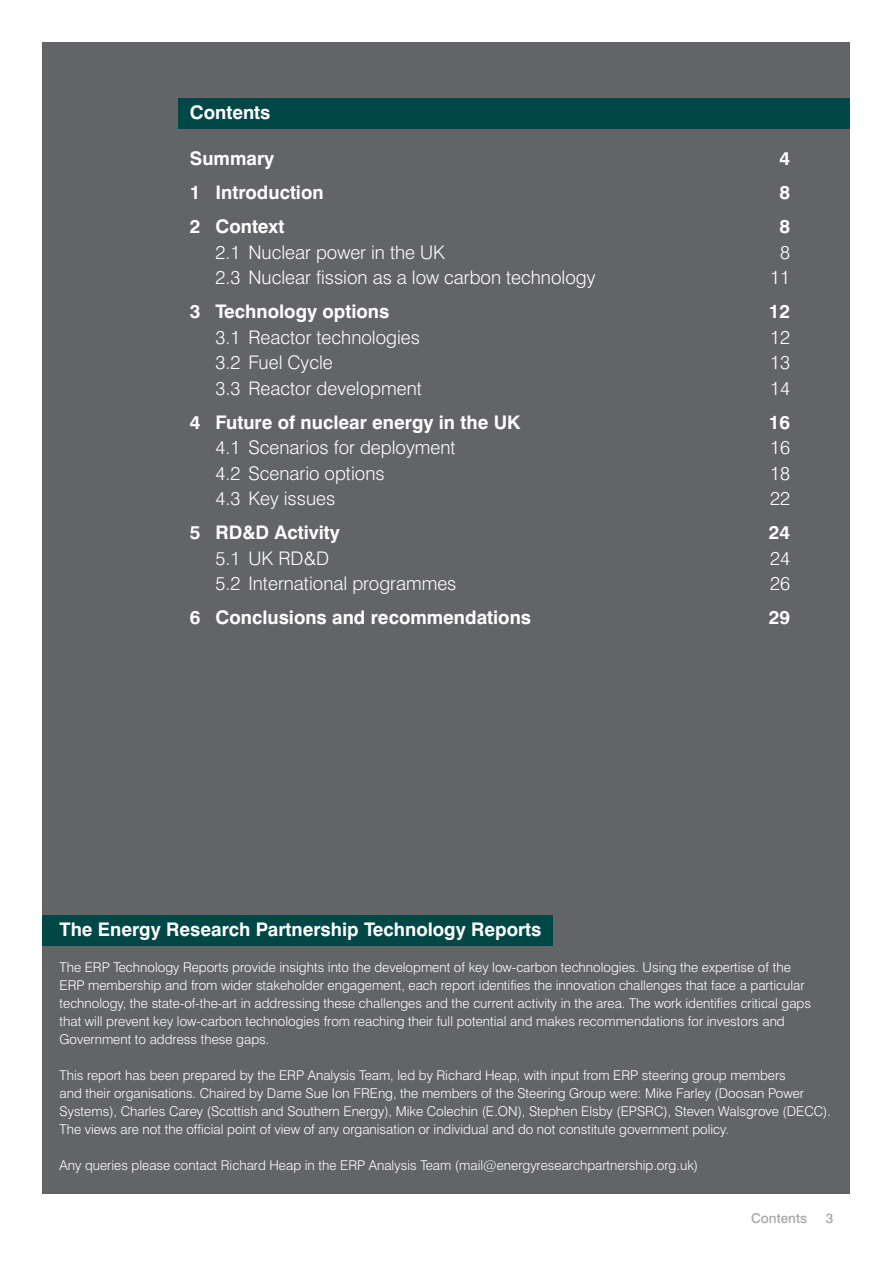
<style>
.page{position:relative;width:893px;height:1263px;background:#fff}
.page>*{position:absolute;margin:0;border:0;box-sizing:border-box;transform-origin:0 0}
.t1{font:300 18.75px "Swiss 721 BT";color:#fff}
.t2{font:700 18.75px "Swiss 721 BT";color:#fff}
.t3{font:300 13.5px/18px "Swiss 721 BT";color:#fff}
.t4{font:500 13.5px "Swiss 721 BT";color:#a7a9ac}
</style>
<div class="page">
<div style="left:43px;top:43px;width:807px;height:1150px;background:#636467"></div>
<div style="left:178px;top:98px;width:672px;height:30px;background:#004746"></div>
<div style="left:43px;top:916px;width:510px;height:30px;background:#004746"></div>
<h1 class="t2" style="left:190px;top:101px;width:82px">Contents</h1>
<h1 class="t2" style="left:190px;top:147px;width:86px">Summary</h1>
<h1 class="t2" style="left:779px;top:147px;width:12px">4</h1>
<h1 class="t2" style="left:190px;top:181px;width:135px">1 Introduction</h1>
<h1 class="t2" style="left:779px;top:181px;width:12px">8</h1>
<h1 class="t2" style="left:190px;top:215px;width:96px">2 Context</h1>
<h1 class="t2" style="left:779px;top:215px;width:12px">8</h1>
<h1 class="t1" style="left:215px;top:240px;width:231px">2.1 Nuclear power in the UK</h1>
<h1 class="t1" style="left:780px;top:240px;width:11px">8</h1>
<h1 class="t1" style="left:215px;top:266px;width:381px">2.3 Nuclear fission as a low carbon technology</h1>
<h1 class="t1" style="left:770px;top:266px;width:21px">11</h1>
<h1 class="t2" style="left:190px;top:300px;width:201px">3 Technology options</h1>
<h1 class="t2" style="left:769px;top:300px;width:23px">12</h1>
<h1 class="t1" style="left:215px;top:325px;width:206px">3.1 Reactor technologies</h1>
<h1 class="t1" style="left:770px;top:325px;width:21px">12</h1>
<h1 class="t1" style="left:215px;top:351px;width:119px">3.2 Fuel Cycle</h1>
<h1 class="t1" style="left:770px;top:351px;width:21px">13</h1>
<h1 class="t1" style="left:215px;top:376px;width:208px">3.3 Reactor development</h1>
<h1 class="t1" style="left:770px;top:376px;width:21px">14</h1>
<h1 class="t2" style="left:190px;top:410px;width:332px">4 Future of nuclear energy in the UK</h1>
<h1 class="t2" style="left:769px;top:410px;width:23px">16</h1>
<h1 class="t1" style="left:215px;top:436px;width:242px">4.1 Scenarios for deployment</h1>
<h1 class="t1" style="left:770px;top:436px;width:21px">16</h1>
<h1 class="t1" style="left:215px;top:461px;width:171px">4.2 Scenario options</h1>
<h1 class="t1" style="left:770px;top:461px;width:21px">18</h1>
<h1 class="t1" style="left:215px;top:487px;width:121px">4.3 Key issues</h1>
<h1 class="t1" style="left:770px;top:487px;width:21px">22</h1>
<h1 class="t2" style="left:190px;top:521px;width:151px">5 RD&amp;D Activity</h1>
<h1 class="t2" style="left:769px;top:521px;width:23px">24</h1>
<h1 class="t1" style="left:215px;top:546px;width:115px">5.1 UK RD&amp;D</h1>
<h1 class="t1" style="left:770px;top:546px;width:21px">24</h1>
<h1 class="t1" style="left:215px;top:572px;width:243px">5.2 International programmes</h1>
<h1 class="t1" style="left:770px;top:572px;width:21px">26</h1>
<h1 class="t2" style="left:190px;top:606px;width:343px">6 Conclusions and recommendations</h1>
<h1 class="t2" style="left:769px;top:606px;width:23px">29</h1>
<h1 class="t2" style="left:60px;top:918px;width:483px">The Energy Research Partnership Technology Reports</h1>
<p class="t3" style="left:60px;top:958px;width:753px">The ERP Technology Reports provide insights into the development of key low-carbon technologies. Using the expertise of the ERP membership and from wider stakeholder engagement, each report identifies the innovation challenges that face a particular technology, the state-of-the-art in addressing these challenges and the current activity in the area. The work identifies critical gaps that will prevent key low-carbon technologies from reaching their full potential and makes recommendations for investors and Government to address these gaps.</p>
<p class="t3" style="left:60px;top:1066px;width:773px">This report has been prepared by the ERP Analysis Team, led by Richard Heap, with input from ERP steering group members<br>and their organisations. Chaired by Dame Sue Ion FREng, the members of the Steering Group were: Mike Farley (Doosan Power Systems), Charles Carey (Scottish and Southern Energy), Mike Colechin (E.ON), Stephen Elsby (EPSRC), Steven Walsgrove (DECC).<br>The views are not the official point of view of any organisation or individual and do not constitute government policy.</p>
<p class="t3" style="left:60px;top:1156px;width:640px">Any queries please contact Richard Heap in the ERP Analysis Team (mail@energyresearchpartnership.org.uk)</p>
<p class="t4" style="left:751px;top:1210px;width:58px">Contents</p>
<p class="t4" style="left:826px;top:1210px;width:9px">3</p>
</div>
